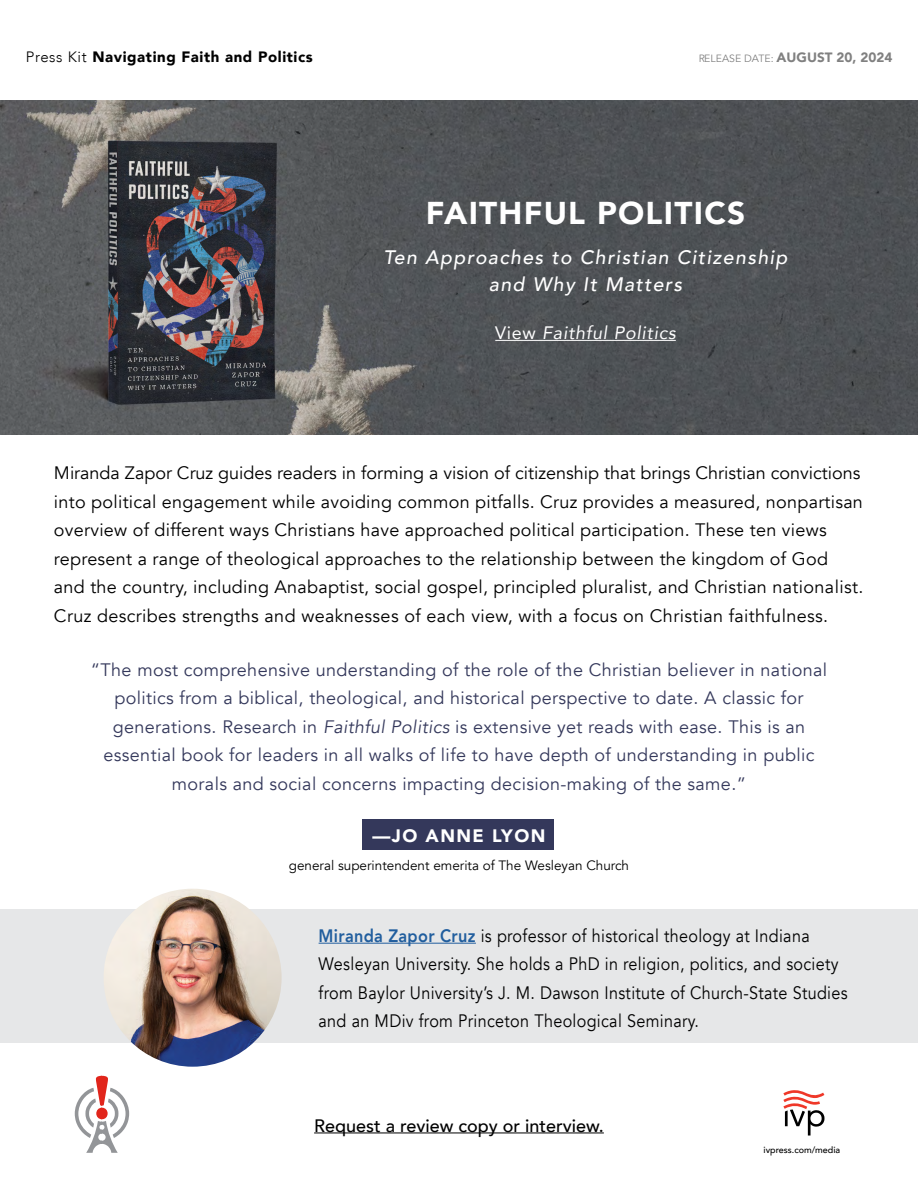
<style>
.page{position:relative;width:918px;height:1188px;background:#fff}
.page>*{position:absolute;margin:0;border:0;box-sizing:border-box;transform-origin:0 0}
.t1{font:900 31.5px "Avenir";letter-spacing:.04em;color:#fff}
.t2{font:italic 500 19.5px/27px "Avenir";letter-spacing:.07em;color:#fff;text-align:center}
.t3{font:18px/28.5px "Avenir";letter-spacing:.015em;color:#000}
.t4{font:18px/28.5px "Avenir";letter-spacing:.02em;color:#34385b;text-align:center}
.t5{font:18px/28.5px "Avenir";letter-spacing:.015em;color:#000;scale:.9 1}
.t6{font:500 18px "Avenir";color:#000101}
.t7{font:italic 18px "Avenir";letter-spacing:.04em;color:#fff}
.t8{font:900 18px "Avenir";letter-spacing:.08em;color:#fff}
.t9{font:900 15px "Avenir";letter-spacing:.04em;color:#000}
.t10{font:13.5px "Avenir";color:#000}
.t11{font:900 13.5px "Avenir";color:#000}
.t12{font:500 9px "Avenir";color:#000101}
.s1{font-weight:300}
.s2{font-weight:400;font-size:10.5px}
.s3{font-style:normal}
.s4{font-style:italic}
.s5{font-weight:800;color:#215e9e}
</style>
<div class="page">
<div style="left:0;top:909px;width:918px;height:133px;background:#e6e7e8"></div>
<img style="left:0;top:101px;width:918px;height:333px">
<svg style="left:783px;top:1090px;width:42px;height:46px"></svg>
<hr style="left:314px;top:1132px;width:290px;height:1px;background:#000101">
<svg style="left:75px;top:1076px;width:54px;height:77px"></svg>
<img style="left:104px;top:889px;width:178px;height:178px;border-radius:89px">
<div style="left:362px;top:820px;width:192px;height:30px;background:#34385b"></div>
<hr style="left:319px;top:943px;width:157px;height:1px;background:#215e9e">
<hr style="left:495px;top:340px;width:181px;height:1px;background:#fff">
<p class="t9" style="left:26px;top:44px;width:289px"><span class="s1">Press Kit</span> Navigating Faith and Politics</p>
<p class="t11" style="left:698px;top:46px;width:196px"><span class="s2">RELEASE DATE:</span> AUGUST 20, 2024</p>
<h1 class="t1" style="left:426px;top:186px;width:321px">FAITHFUL POLITICS</h1>
<p class="t2" style="left:384px;top:244px;width:406px">Ten Approaches to Christian Citizenship and Why It Matters</p>
<p class="t7" style="left:495px;top:322px;width:182px"><span class="s3">View</span> Faithful Politics</p>
<p class="t3" style="left:54px;top:459px;width:811px">Miranda Zapor Cruz guides readers in forming a vision of citizenship that brings Christian convictions into political engagement while avoiding common pitfalls. Cruz provides a measured, nonpartisan overview of different ways Christians have approached political participation. These ten views represent a range of theological approaches to the relationship between the kingdom of God<br>and the country, including Anabaptist, social gospel, principled pluralist, and Christian nationalist.<br>Cruz describes strengths and weaknesses of each view, with a focus on Christian faithfulness.</p>
<p class="t4" style="left:91px;top:656px;width:738px">“The most comprehensive understanding of the role of the Christian believer in national politics from a biblical, theological, and historical perspective to date. A classic for generations. Research in <span class="s4">Faithful Politics</span> is extensive yet reads with ease. This is an essential book for leaders in all walks of life to have depth of understanding in public morals and social concerns impacting decision-making of the same.”</p>
<p class="t8" style="left:373px;top:820px;width:174px">—JO ANNE LYON</p>
<p class="t10" style="left:289px;top:858px;width:342px">general superintendent emerita of The Wesleyan Church</p>
<p class="t5" style="left:319px;top:922px;width:589px"><span class="s5">Miranda Zapor Cruz</span> is professor of historical theology at Indiana Wesleyan University. She holds a PhD in religion, politics, and society from Baylor University’s J. M. Dawson Institute of Church-State Studies and an MDiv from Princeton Theological Seminary.</p>
<p class="t6" style="left:314px;top:1110px;width:291px">Request a review copy or interview.</p>
<p class="t12" style="left:764px;top:1142px;width:78px">ivpress.com/media</p>
</div>
